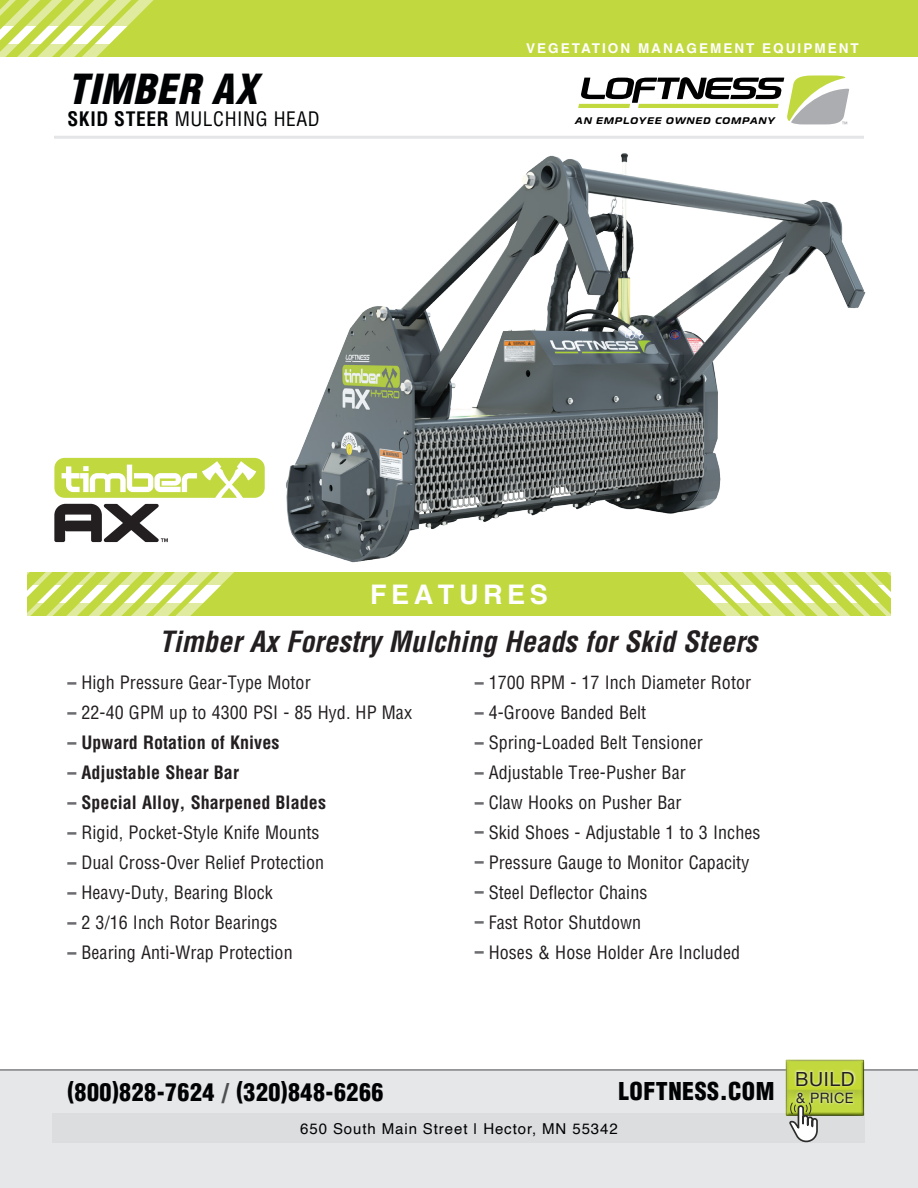
<style>
.page{position:relative;width:918px;height:1188px;background:#fff}
.page>*{position:absolute;margin:0;border:0;box-sizing:border-box;transform-origin:0 0}
.t1{font:italic 900 condensed 40.5px "Helvetica";letter-spacing:.02em;color:#010203}
.t2{font:italic 700 condensed 28.5px "Helvetica";color:#231f20}
.t3{font:700 27px "Helvetica";letter-spacing:.17em;color:#fff}
.t4{font:900 condensed 24px "Helvetica";letter-spacing:.02em;color:#010203}
.t5{font:condensed 19.5px "Helvetica";letter-spacing:.03em;color:#010203}
.t6{font:19.5px "Helvetica Neue";letter-spacing:.03em;color:#231f20}
.t7{font:condensed 18px "Helvetica";letter-spacing:.005em;color:#231f20}
.t8{font:700 condensed 18px "Helvetica";letter-spacing:.005em;color:#231f20}
.t9{font:15px "Helvetica";letter-spacing:.06em;color:#010203}
.t10{font:14.25px "Helvetica Neue";letter-spacing:.03em;color:#231f20}
.t11{font:700 13.5px "Helvetica";letter-spacing:.15em;color:#fff}
.t12{font:italic 700 9.6px "Magistral";letter-spacing:.115em;color:#000}
.s1{font-weight:700}
.s2{font-weight:900;font-stretch:normal;color:#6c6d70}
.s3{color:#4d4f51}
</style>
<div class="page">
<img style="left:286px;top:153px;width:580px;height:410px">
<svg style="left:54px;top:458px;width:211px;height:40px"></svg>
<svg style="left:54px;top:504px;width:114px;height:38px"></svg>
<div style="left:0;top:1069px;width:918px;height:119px;background:#e6e7e9"></div>
<div style="left:52px;top:1114px;width:814px;height:29px;background:#dcdddf"></div>
<svg style="left:578px;top:75px;width:271px;height:49px"></svg>
<div style="left:0;top:0;width:918px;height:57px;background:#c2d83f"></div>
<hr style="left:54px;top:136px;width:810px;height:3px;background:#e4e5e7">
<div style="left:27px;top:572px;width:864px;height:44px;background:#c2d83f"></div>
<svg style="left:27px;top:585px;width:194px;height:18px"></svg>
<svg style="left:695px;top:585px;width:196px;height:18px"></svg>
<svg style="left:27px;top:572px;width:864px;height:13px"></svg>
<svg style="left:27px;top:603px;width:864px;height:13px"></svg>
<svg style="left:0;top:26px;width:128px;height:18px"></svg>
<svg style="left:0;top:0;width:154px;height:26px"></svg>
<svg style="left:0;top:44px;width:110px;height:13px"></svg>
<div style="left:783px;top:1059px;width:81px;height:58px;background:#788924;opacity:.75"></div>
<div style="left:794px;top:1069px;width:63px;height:36px;background:#fff;opacity:.89"></div>
<svg style="left:789px;top:1102px;width:30px;height:41px"></svg>
<h1 class="t1" style="left:68px;top:63px;width:191px">TIMBER AX</h1>
<p class="t5" style="left:68px;top:107px;width:254px"><span class="s1">SKID STEER</span> MULCHING HEAD</p>
<p class="t11" style="left:526px;top:40px;width:334px">VEGETATION MANAGEMENT EQUIPMENT</p>
<p class="t12" style="left:575px;top:115px;width:201px">AN EMPLOYEE OWNED COMPANY</p>
<h3 class="t3" style="left:370px;top:578px;width:179px">FEATURES</h3>
<h2 class="t2" style="left:159px;top:624px;width:599px">Timber Ax Forestry Mulching Heads for Skid Steers</h2>
<p class="t7" style="left:68px;top:671px;width:245px"><span class="s2">–</span> High Pressure Gear-Type Motor</p>
<p class="t7" style="left:68px;top:701px;width:346px"><span class="s2">–</span> 22-40 GPM up to 4300 PSI - 85 Hyd. HP Max</p>
<p class="t8" style="left:68px;top:731px;width:213px"><span class="s2">–</span> Upward Rotation of Knives</p>
<p class="t8" style="left:68px;top:761px;width:173px"><span class="s2">–</span> Adjustable Shear Bar</p>
<p class="t8" style="left:68px;top:791px;width:260px"><span class="s2">–</span> Special Alloy, Sharpened Blades</p>
<p class="t7" style="left:68px;top:821px;width:254px"><span class="s2">–</span> Rigid, Pocket-Style Knife Mounts</p>
<p class="t7" style="left:68px;top:851px;width:258px"><span class="s2">–</span> Dual Cross-Over Relief Protection</p>
<p class="t7" style="left:68px;top:881px;width:207px"><span class="s2">–</span> Heavy-Duty, Bearing Block</p>
<p class="t7" style="left:68px;top:911px;width:211px"><span class="s2">–</span> 2 3/16 Inch Rotor Bearings</p>
<p class="t7" style="left:68px;top:941px;width:227px"><span class="s2">–</span> Bearing Anti-Wrap Protection</p>
<p class="t7" style="left:475px;top:671px;width:278px"><span class="s2">–</span> 1700 RPM - 17 Inch Diameter Rotor</p>
<p class="t7" style="left:475px;top:701px;width:173px"><span class="s2">–</span> 4-Groove Banded Belt</p>
<p class="t7" style="left:475px;top:731px;width:230px"><span class="s2">–</span> Spring-Loaded Belt Tensioner</p>
<p class="t7" style="left:475px;top:761px;width:213px"><span class="s2">–</span> Adjustable Tree-Pusher Bar</p>
<p class="t7" style="left:475px;top:791px;width:208px"><span class="s2">–</span> Claw Hooks on Pusher Bar</p>
<p class="t7" style="left:475px;top:821px;width:287px"><span class="s2">–</span> Skid Shoes - Adjustable 1 to 3 Inches</p>
<p class="t7" style="left:475px;top:851px;width:276px"><span class="s2">–</span> Pressure Gauge to Monitor Capacity</p>
<p class="t7" style="left:475px;top:881px;width:174px"><span class="s2">–</span> Steel Deflector Chains</p>
<p class="t7" style="left:475px;top:911px;width:168px"><span class="s2">–</span> Fast Rotor Shutdown</p>
<p class="t7" style="left:475px;top:941px;width:267px"><span class="s2">–</span> Hoses &amp; Hose Holder Are Included</p>
<h3 class="t4" style="left:68px;top:1077px;width:317px">(800)828-7624 <span class="s3">/</span> (320)848-6266</h3>
<h3 class="t4" style="left:619px;top:1076px;width:157px">LOFTNESS.COM</h3>
<p class="t9" style="left:300px;top:1117px;width:319px">650 South Main Street | Hector, MN 55342</p>
<p class="t6" style="left:795px;top:1065px;width:61px">BUILD</p>
<p class="t10" style="left:796px;top:1087px;width:59px">&amp; PRICE</p>
</div>
